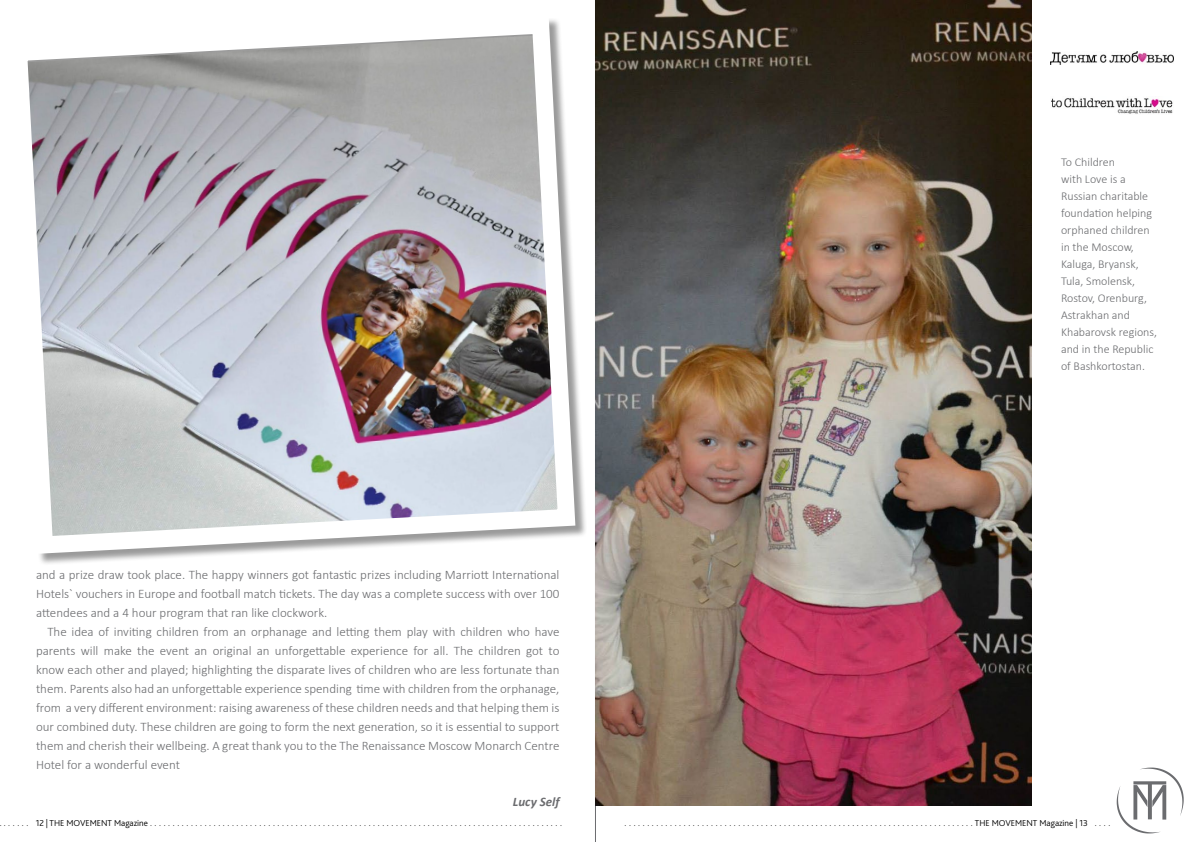
<style>
.page{position:relative;width:1191px;height:842px;background:#fff}
.page>*{position:absolute;margin:0;border:0;box-sizing:border-box;transform-origin:0 0}
.t1{font:300 13px/19px "Calibri";color:#6b6c6f;text-align:justify}
.t2{font:italic 700 13px "Calibri";color:#6b6c6f}
.t3{font:300 12px/17px "Calibri";color:#6b6c6f}
.t4{font:300 9px "Bliss 2";color:#000}
</style>
<div class="page">
<svg style="left:1116px;top:767px;width:67px;height:66px"></svg>
<img style="left:27px;top:19px;width:557px;height:544px">
<img style="left:595px;top:0;width:436px;height:806px">
<img style="left:1051px;top:98px;width:122px;height:16px">
<img style="left:1051px;top:51px;width:122px;height:13px">
<p class="t1" style="left:36px;top:565px;width:525px">and a prize draw took place. The happy winners got fantastic prizes including Marriott International Hotels` vouchers in Europe and football match tickets. The day was a complete success with over 100 attendees and a 4 hour program that ran like clockwork.</p>
<p class="t1" style="left:36px;top:622px;width:525px;text-indent:11px">The idea of inviting children from an orphanage and letting them play with children who have parents will make the event an original an unforgettable experience for all. The children got to know each other and played; highlighting the disparate lives of children who are less fortunate than them. Parents also had an unforgettable experience spending time with children from the orphanage, from a very different environment: raising awareness of these children needs and that helping them is our combined duty. These children are going to form the next generation, so it is essential to support them and cherish their wellbeing. A great thank you to the The Renaissance Moscow Monarch Centre Hotel for a wonderful event</p>
<p class="t2" style="left:513px;top:793px;width:48px">Lucy Self</p>
<p class="t3" style="left:1061px;top:154px;width:98px">To Children<br>with Love is a<br>Russian charitable foundation helping orphaned children in the Moscow,<br>Kaluga, Bryansk,<br>Tula, Smolensk,<br>Rostov, Orenburg,<br>Astrakhan and<br>Khabarovsk regions, and in the Republic of Bashkortostan.</p>
<p class="t4" style="left:-1px;top:817px;width:564px">....... 12 | THE MOVEMENT Magazine ...........................................................................................</p>
<p class="t4" style="left:624px;top:817px;width:487px">.............................................................................THE MOVEMENT Magazine | 13 ....</p>
</div>
